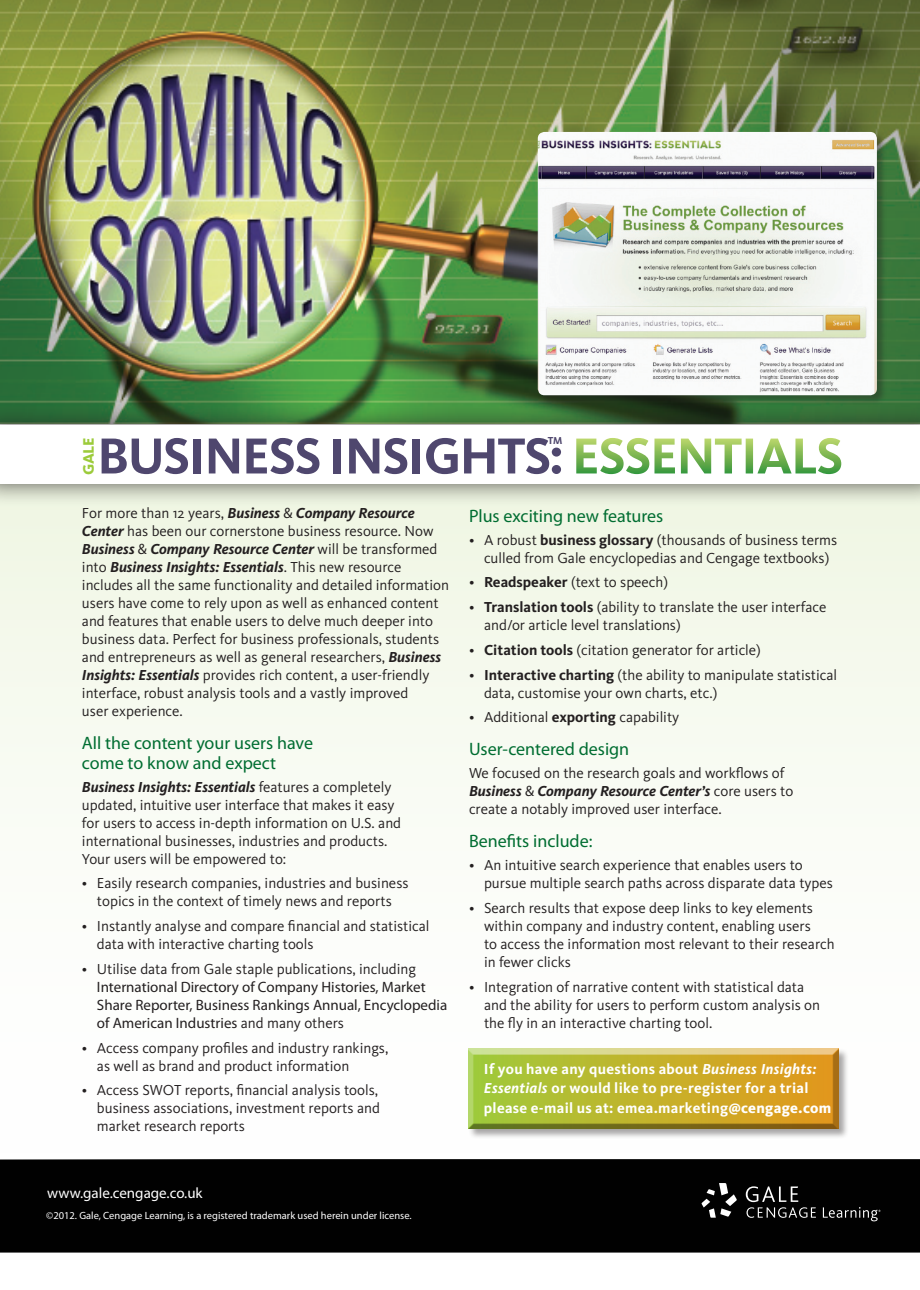
<style>
.page{position:relative;width:920px;height:1290px;background:#fff}
.page>*{position:absolute;margin:0;border:0;box-sizing:border-box;transform-origin:0 0}
.t1{font:700 52.35px "Kievit OT";letter-spacing:-.025em;color:#4f476e}
.Subheads_color_2{font:18px/19.5px "Myriad Pro";color:#006d31}
.t2{font:800 15.75px "Kievit OT";color:#9ccb3b}
.Bullet_Copy{font:15px/18px "Kievit OT";color:#231f20}
.Body_Copy{font:15px/18px "Kievit OT";color:#231f20}
.Bullet_Copy-2{font:15px/18px "Myriad Pro";color:#231f20}
.Body_Copy-2{font:700 15px/19.5px "Kievit OT";letter-spacing:.02em;color:#fff}
.t3{font:15px "Myriad Pro";color:#fff}
.t4{font:10.5px "Myriad Pro";color:#fff}
.t5{font:700 10.5px "Kievit OT";color:#4f476e}
.s1{color:#fff}
.s2{font-weight:700;font-style:italic}
.s3{font-family:"Myriad Pro"}
.s4{font-family:"Kievit OT"}
.s5{font-weight:700}
.s6{font-style:italic}
.s7{font-weight:800}
</style>
<div class="page">
<div style="left:0;top:480px;width:920px;height:685px;background:linear-gradient(to bottom,#f1f7e5,#fff)"></div>
<img style="left:0;top:0;width:920px;height:403px">
<div style="left:0;top:1159px;width:920px;height:93px;background:#010101"></div>
<svg style="left:701px;top:1183px;width:36px;height:35px"></svg>
<svg style="left:746px;top:1186px;width:70px;height:32px;background:#2d2d2d"></svg>
<svg style="left:823px;top:1207px;width:57px;height:14px"></svg>
<div style="left:0;top:403px;width:920px;height:104px;background:#231f20;opacity:.75"></div>
<div style="left:0;top:426px;width:920px;height:58px;background:#fff"></div>
<div style="left:468px;top:1048px;width:381px;height:91px;background:#231f20;opacity:.4"></div>
<div style="left:463px;top:1042px;width:376px;height:87px;background:#fff"></div>
<div style="left:463px;top:1047px;width:376px;height:82px;background:#231f20;opacity:.67"></div>
<div style="left:537px;top:131px;width:351px;height:275px;background:#231f20;opacity:.4"></div>
<img style="left:538px;top:132px;width:339px;height:263px">
<p class="t5" style="left:548px;top:434px;width:16px">TM</p>
<p class="t1" style="left:97px;top:424px;width:748px">BUSINESS INSIGHTS: <span class="s1">ESSENTIALS</span></p>
<p class="t2" style="left:79px;top:475px;width:39px;rotate:-90deg">GALE</p>
<p class="Body_Copy" style="left:82px;top:504px;width:369px">For more than 12 years, <span class="s2">Business</span> <span class="s3">&amp;</span> <span class="s2">Company Resource Center</span> has been our cornerstone business resource. Now <span class="s2">Business</span> <span class="s3">&amp;</span> <span class="s2">Company Resource Center</span> will be transformed into <span class="s2">Business Insights: Essentials</span>. This new resource includes all the same functionality and detailed information users have come to rely upon as well as enhanced content and features that enable users to delve much deeper into business data. Perfect for business professionals, students and entrepreneurs as well as general researchers, <span class="s2">Business Insights: Essentials</span> provides rich content, a user-friendly interface, robust analysis tools and a vastly improved<br>user experience.</p>
<p class="Subheads_color_2" style="left:82px;top:733px;width:233px">All the content your users have come to know and expect</p>
<p class="Body_Copy" style="left:82px;top:777px;width:321px"><span class="s2">Business Insights: Essentials</span> features a completely updated, intuitive user interface that makes it easy for users to access in-depth information on U.S. and international businesses, industries and products.<br>Your users will be empowered to:</p>
<p class="Bullet_Copy" style="left:82px;top:874px;width:328px;text-align:center">• Easily research companies, industries and business topics in the context of timely news and reports</p>
<p class="Bullet_Copy" style="left:97px;top:917px;width:334px;text-indent:-15px">• Instantly analyse and compare financial and statistical data with interactive charting tools</p>
<p class="Bullet_Copy-2" style="left:97px;top:960px;width:352px;text-indent:-15px"><span class="s4">• Utilise data from Gale staple publications, including </span>International Directory of Company Histories, Market Share Reporter, Business Rankings Annual, Encyclopedia of American Industries <span class="s4">and many others</span></p>
<p class="Bullet_Copy" style="left:97px;top:1038px;width:293px;text-indent:-15px">• Access company profiles and industry rankings, as well as brand and product information</p>
<p class="Bullet_Copy" style="left:97px;top:1081px;width:284px;text-align:justify;text-indent:-15px">• Access SWOT reports, financial analysis tools, business associations, investment reports and market research reports</p>
<p class="t3" style="left:47px;top:1184px;width:157px">www.gale.cengage.co.uk</p>
<p class="t4" style="left:46px;top:1209px;width:367px">©2012. Gale, Cengage Learning, is a registered trademark used herein under license.</p>
<p class="Subheads_color_2" style="left:469px;top:505px;width:196px">Plus exciting new features</p>
<p class="Bullet_Copy" style="left:469px;top:530px;width:370px;text-align:center">• A robust <span class="s5">business glossary</span> (thousands of business terms culled from Gale encyclopedias and Cengage textbooks)</p>
<p class="Bullet_Copy" style="left:469px;top:573px;width:201px">• <span class="s5">Readspeaker</span> (text to speech)</p>
<p class="Bullet_Copy" style="left:484px;top:598px;width:344px;text-indent:-15px">• <span class="s5">Translation tools</span> (ability to translate the user interface and/or article level translations)</p>
<p class="Bullet_Copy" style="left:469px;top:641px;width:293px">• <span class="s5">Citation tools</span> (citation generator for article)</p>
<p class="Bullet_Copy" style="left:484px;top:665px;width:355px;text-indent:-15px">• <span class="s5">Interactive charting</span> (the ability to manipulate statistical data, customise your own charts, etc.)</p>
<p class="Bullet_Copy" style="left:469px;top:708px;width:212px">• Additional <span class="s5">exporting</span> capability</p>
<p class="Subheads_color_2" style="left:469px;top:739px;width:162px">User-centered design</p>
<p class="Body_Copy" style="left:469px;top:764px;width:326px">We focused on the research goals and workflows of<br><span class="s2">Business</span> <span class="s3">&amp;</span> <span class="s2">Company Resource Center’s</span> core users to create a notably improved user interface.</p>
<p class="Subheads_color_2" style="left:469px;top:831px;width:125px">Benefits include:</p>
<p class="Bullet_Copy" style="left:484px;top:856px;width:350px;text-indent:-15px">• An intuitive search experience that enables users to pursue multiple search paths across disparate data types</p>
<p class="Bullet_Copy" style="left:484px;top:899px;width:352px;text-indent:-15px">• Search results that expose deep links to key elements within company and industry content, enabling users<br>to access the information most relevant to their research in fewer clicks</p>
<p class="Bullet_Copy" style="left:484px;top:978px;width:338px;text-indent:-15px">• Integration of narrative content with statistical data and the ability for users to perform custom analysis on the fly in an interactive charting tool.</p>
<p class="Body_Copy-2" style="left:484px;top:1059px;width:349px">If you have any questions about <span class="s6">Business Insights:<br>Essentials</span> or would like to pre-register for a trial please e-mail us at: emea.marketing<span class="s7">@cengage.com</span></p>
</div>
